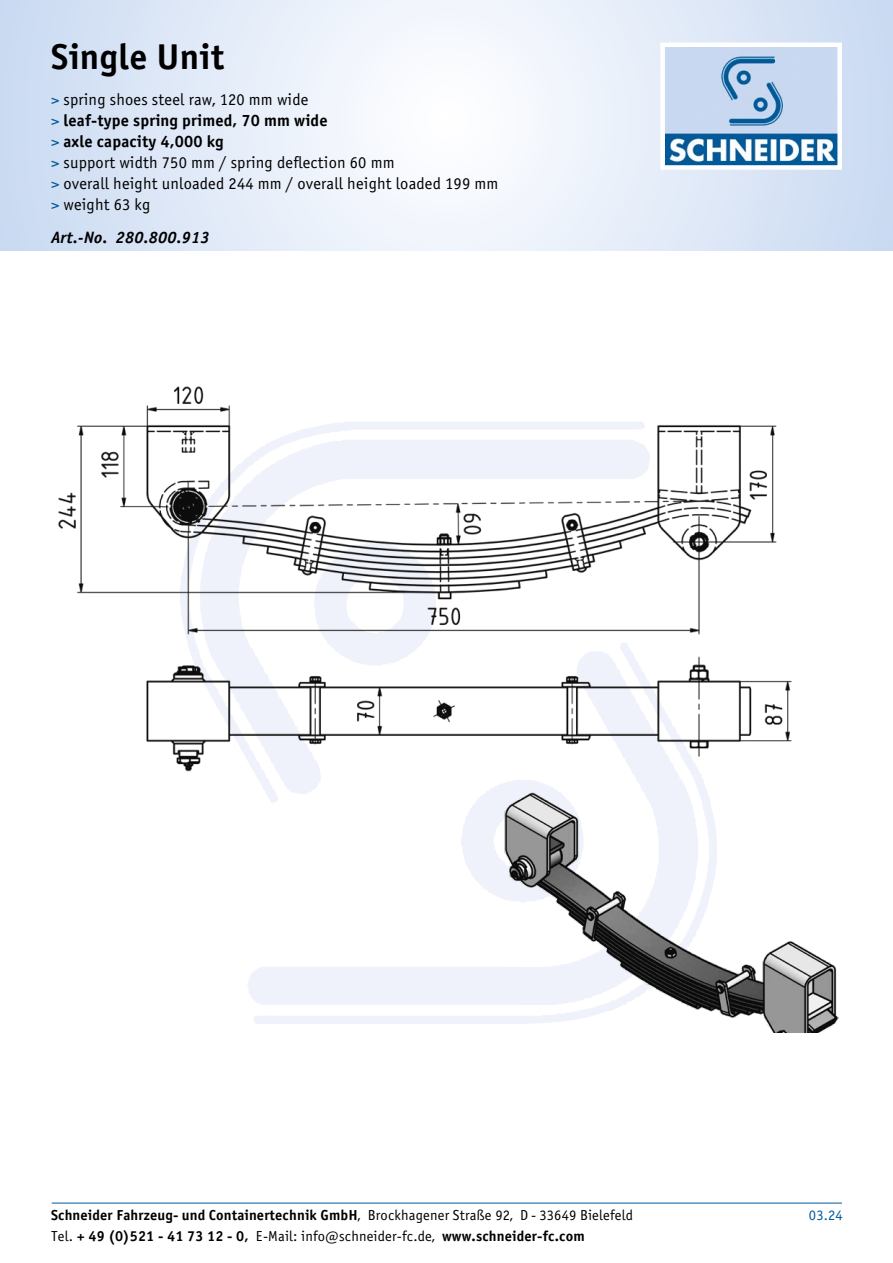
<style>
.page{position:relative;width:893px;height:1263px;background:#fff}
.page>*{position:absolute;margin:0;border:0;box-sizing:border-box;transform-origin:0 0}
.t1{font:36px "Officina Sans Bold ITC";letter-spacing:.01em;color:#000}
.t2{font:16.5px/21px "Officina Sans Book ITC";letter-spacing:.01em;color:#000}
.t3{font:16.5px/21px "Officina Sans Bold ITC";letter-spacing:.01em;color:#000}
.t4{font:italic 16.5px "Officina Sans Bold ITC";letter-spacing:.01em;color:#000}
.t5{font:14.55px "Officina Sans Bold ITC";letter-spacing:.01em;color:#000}
.t6{font:14.55px "Officina Sans Book ITC";color:#005a9a}
.s1{color:#005a9a}
.s2{font-family:"Officina Sans Book ITC";color:#005a9a}
.s3{font-family:"Officina Sans Book ITC"}
</style>
<div class="page">
<svg style="left:0;top:0;width:893px;height:251px"></svg>
<img style="left:665px;top:48px;width:172px;height:117px">
<div style="left:660px;top:43px;width:182px;height:127px;border:4px solid #fff"></div>
<hr style="left:52px;top:1203px;width:790px;height:1px;background:#005a9a">
<img style="left:58px;top:386px;width:780px;height:646px">
<h1 class="t1" style="left:51px;top:34px;width:175px">Single Unit</h1>
<p class="t2" style="left:51px;top:89px;width:259px"><span class="s1">&gt;</span> spring shoes steel raw, 120 mm wide</p>
<p class="t3" style="left:51px;top:109px;width:278px"><span class="s2">&gt;</span> leaf-type spring primed, 70 mm wide <span class="s2">&gt;</span> axle capacity 4,000 kg</p>
<p class="t2" style="left:51px;top:152px;width:449px"><span class="s1">&gt;</span> support width 750 mm / spring deflection 60 mm<br><span class="s1">&gt;</span> overall height unloaded 244 mm / overall height loaded 199 mm <span class="s1">&gt;</span> weight 63 kg</p>
<p class="t4" style="left:51px;top:227px;width:160px">Art.-No. 280.800.913</p>
<p class="t5" style="left:51px;top:1206px;width:583px">Schneider Fahrzeug- und Containertechnik GmbH<span class="s3">, Brockhagener Straße 92, D - 33649 Bielefeld</span></p>
<p class="t6" style="left:809px;top:1206px;width:35px">03.24</p>
<p class="t5" style="left:51px;top:1227px;width:535px"><span class="s3">Tel.</span> + 49 (0)521 - 41 73 12 - 0, <span class="s3">E-Mail: info@schneider-fc.de,</span> www.schneider-fc.com</p>
</div>
